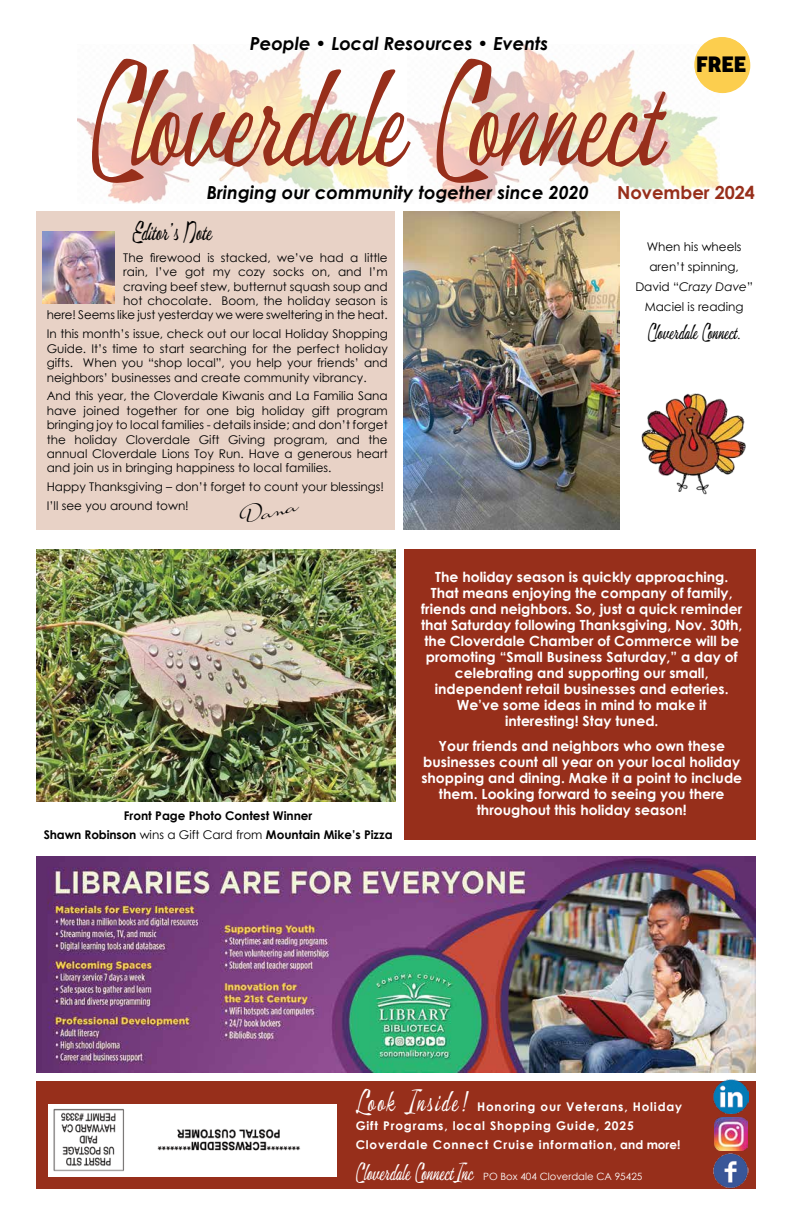
<style>
.page{position:relative;width:792px;height:1224px;background:#fff}
.page>*{position:absolute;margin:0;border:0;box-sizing:border-box;transform-origin:0 0}
.t1{font:143.8px "Kon Tiki Lounge JF";letter-spacing:-.005em;color:#972f1b}
.t2{font:30px "Kon Tiki Lounge JF";letter-spacing:.07em;color:#fff}
.t3{font:26px "Kon Tiki Lounge JF";color:#000}
.t4{font:24px "Kon Tiki Lounge JF";color:#fff}
.t5{font:24px "Suave Script Pro";color:#000}
.t6{font:expanded 24px "Sole Sans VF";color:#000}
.t7{font:22px "Kon Tiki Lounge JF";color:#000}
.t8{font:italic 700 18px "Century Gothic";color:#000}
.t9{font:700 18px "Century Gothic";color:#972f1b}
.t10{font:700 14px/16px "Century Gothic";color:#fff;text-align:center}
.t11{font:12px/14.4px "Century Gothic";color:#000;text-align:justify}
.t12{font:700 12px/19px "Century Gothic";letter-spacing:.07em;color:#fff}
.t13{font:700 12px/18.9px "Century Gothic";color:#000;text-align:center}
.t14{font:10px "Century Gothic";color:#fff}
.s1{font-weight:400}
.s2{font-style:italic}
.s3{font-family:"Century Gothic";font-size:12px}
</style>
<div class="page">
<div style="left:36px;top:1081px;width:720px;height:108px;background:#972f1b"></div>
<div style="left:36px;top:212px;width:359px;height:318px;background:#e8d2c6"></div>
<div style="left:404px;top:549px;width:352px;height:291px;background:#972f1b"></div>
<img style="left:407px;top:44px;width:313px;height:159px">
<img style="left:78px;top:44px;width:312px;height:159px">
<img style="left:42px;top:231px;width:72px;height:72px">
<img style="left:713px;top:1153px;width:36px;height:35px">
<img style="left:714px;top:1117px;width:33px;height:33px">
<img style="left:714px;top:1079px;width:34px;height:35px">
<img style="left:49px;top:1104px;width:288px;height:72px">
<img style="left:641px;top:393px;width:105px;height:102px">
<img style="left:36px;top:857px;width:720px;height:216px">
<img style="left:403px;top:212px;width:216px;height:318px">
<img style="left:36px;top:549px;width:360px;height:252px">
<svg style="left:359px;top:44px;width:79px;height:16px"></svg>
<div style="left:694px;top:37px;width:56px;height:55px;background:#fcce4e;border-radius:50%"></div>
<h3 class="t8" style="left:250px;top:29px;width:300px">People • Local Resources • Events</h3>
<h1 class="t1" style="left:89px;top:23px;width:574px">Cloverdale Connect</h1>
<h3 class="t6" style="left:696px;top:51px;width:52px">FREE</h3>
<h3 class="t8" style="left:207px;top:179px;width:384px">Bringing our community together since 2020</h3>
<h3 class="t9" style="left:617px;top:179px;width:139px">November 2024</h3>
<h3 class="t3" style="left:132px;top:214px;width:81px">Editor’s Note</h3>
<p class="t11" style="left:47px;top:250px;width:343px;text-align:right">The firewood is stacked, we’ve had a little<br>rain, I’ve got my cozy socks on, and I’m<br>craving beef stew, butternut squash soup and<br>hot chocolate. Boom, the holiday season is<br>here! Seems like just yesterday we were sweltering in the heat.</p>
<p class="t11" style="left:47px;top:327px;width:343px">In this month’s issue, check out our local Holiday Shopping Guide. It’s time to start searching for the perfect holiday gifts. When you “shop local”, you help your friends’ and neighbors’ businesses and create community vibrancy.</p>
<p class="t11" style="left:47px;top:389px;width:343px">And this year, the Cloverdale Kiwanis and La Familia Sana have joined together for one big holiday gift program bringing joy to local families - details inside; and don’t forget the holiday Cloverdale Gift Giving program, and the annual Cloverdale Lions Toy Run. Have a generous heart and join us in bringing happiness to local families.</p>
<p class="t11" style="left:47px;top:477px;width:339px;line-height:18.9px">Happy Thanksgiving – don’t forget to count your blessings!<br>I’ll see you around town!</p>
<h3 class="t5" style="left:236px;top:502px;width:61px;rotate:-13deg">Dana</h3>
<p class="t13" style="left:44px;top:805px;width:350px">Front Page Photo Contest Winner<br>Shawn Robinson <span class="s1">wins a Gift Card from</span> Mountain Mike’s Pizza</p>
<p class="t11" style="left:635px;top:236px;width:119px;line-height:20px;text-align:center">When his wheels aren’t spinning,<br>David “<span class="s2">Crazy Dave</span>”<br>Maciel is reading</p>
<h3 class="t7" style="left:648px;top:318px;width:94px">Cloverdale Connect<span class="s3">.</span></h3>
<p class="t10" style="left:421px;top:568px;width:323px">The holiday season is quickly approaching.<br>That means enjoying the company of family, friends and neighbors. So, just a quick reminder that Saturday following Thanksgiving, Nov. 30th, the Cloverdale Chamber of Commerce will be promoting “Small Business Saturday,” a day of celebrating and supporting our small, independent retail businesses and eateries.<br>We’ve some ideas in mind to make it interesting! Stay tuned.</p>
<p class="t10" style="left:421px;top:737px;width:322px">Your friends and neighbors who own these businesses count all year on your local holiday shopping and dining. Make it a point to include them. Looking forward to seeing you there throughout this holiday season!</p>
<h2 class="t2" style="left:356px;top:1082px;width:114px">Look Inside!</h2>
<p class="t12" style="left:356px;top:1097px;width:328px;text-indent:121px">Honoring our Veterans, Holiday<br>Gift Programs, local Shopping Guide, 2025<br>Cloverdale Connect Cruise information, and more!</p>
<h3 class="t4" style="left:356px;top:1157px;width:119px">Cloverdale ConnectInc</h3>
<p class="t14" style="left:483px;top:1170px;width:161px">PO Box 404 Cloverdale CA 95425</p>
</div>
